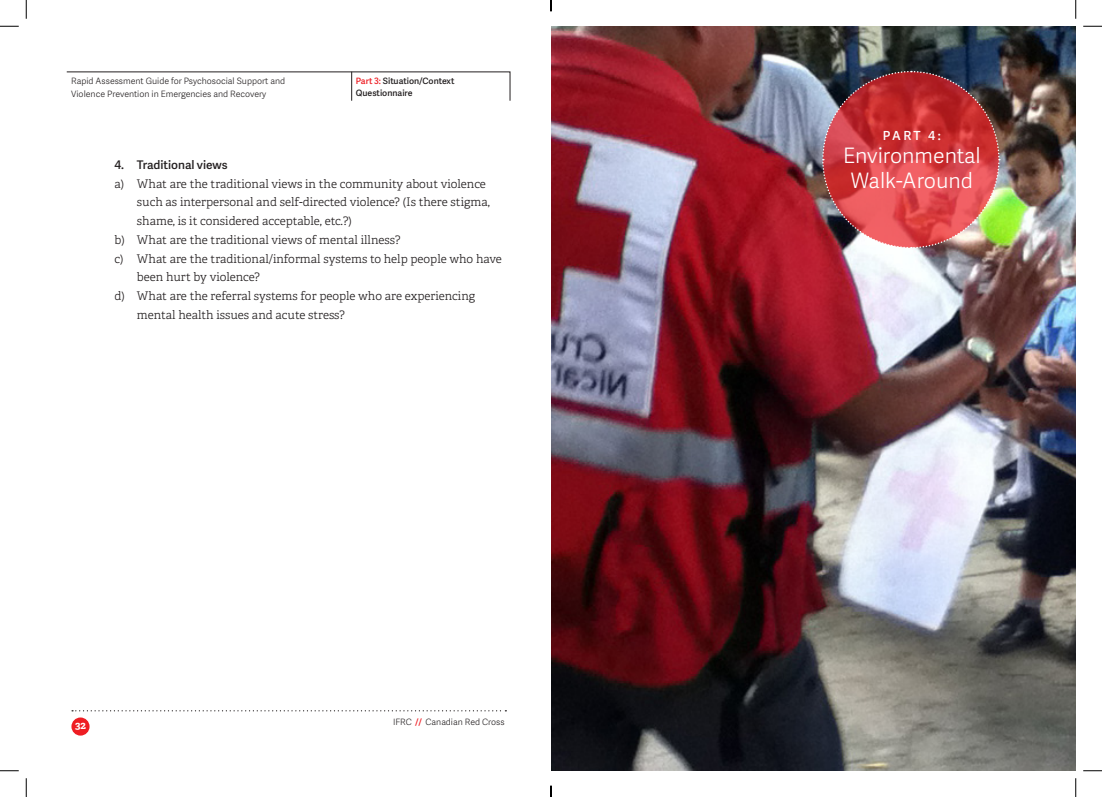
<style>
.page{position:relative;width:1102px;height:797px;background:#fff}
.page>*{position:absolute;margin:0;border:0;box-sizing:border-box;transform-origin:0 0}
.CircleHeads{font:300 21.25px "Adelle Sans";color:#fff}
.t1{font:600 12.5px "Adelle Sans";color:#fff}
.BODY-serif{font:300 11.88px/18.8px "Adelle";color:#231f20}
.BODY-serif-2{font:600 11.88px "Adelle Sans";color:#231f20}
.t2{font:700 10.5px "Adelle";color:#fff}
.t3{font:300 8.75px/12.5px "Adelle Sans";color:#231f20}
.t4{font:600 8.75px/12.5px "Adelle Sans";color:#231f20}
.s1{color:#ee1d23}
.s2{font-weight:600;color:#ee1d23}
</style>
<div class="page">
<svg style="left:66px;top:71px;width:445px;height:30px"></svg>
<svg style="left:72px;top:710px;width:434px;height:1px"></svg>
<div style="left:71px;top:717px;width:19px;height:18px;background:#ee1d23;border-radius:50%"></div>
<img style="left:551px;top:26px;width:525px;height:745px">
<img style="left:591px;top:70px;width:445px;height:179px">
<svg style="left:0;top:25px;width:19px;height:2px"></svg>
<svg style="left:1083px;top:25px;width:19px;height:2px"></svg>
<svg style="left:0;top:770px;width:19px;height:1px"></svg>
<svg style="left:1083px;top:770px;width:19px;height:1px"></svg>
<svg style="left:25px;top:0;width:2px;height:19px"></svg>
<svg style="left:25px;top:778px;width:2px;height:19px"></svg>
<svg style="left:1075px;top:0;width:1px;height:19px"></svg>
<svg style="left:1075px;top:778px;width:1px;height:19px"></svg>
<svg style="left:550px;top:0;width:2px;height:11px"></svg>
<svg style="left:550px;top:786px;width:2px;height:11px"></svg>
<p class="t3" style="left:71px;top:75px;width:215px">Rapid Assessment Guide for Psychosocial Support and<br>Violence Prevention in Emergencies and Recovery</p>
<p class="t4" style="left:356px;top:74px;width:100px"><span class="s1">Part 3:</span> Situation/Context<br>Questionnaire</p>
<p class="BODY-serif-2" style="left:114px;top:156px;width:115px">4. Traditional views</p>
<p class="BODY-serif" style="left:137px;top:174px;width:354px;text-indent:-22px">a) What are the traditional views in the community about violence such as interpersonal and self-directed violence? (Is there stigma, shame, is it considered acceptable, etc.?)</p>
<p class="BODY-serif" style="left:114px;top:231px;width:287px">b) What are the traditional views of mental illness?</p>
<p class="BODY-serif" style="left:137px;top:249px;width:366px;text-indent:-22px">c) What are the traditional/informal systems to help people who have been hurt by violence?</p>
<p class="BODY-serif" style="left:137px;top:287px;width:340px;text-indent:-22px">d) What are the referral systems for people who are experiencing mental health issues and acute stress?</p>
<p class="t2" style="left:75px;top:719px;width:12px">32</p>
<p class="t3" style="left:393px;top:715px;width:113px">IFRC <span class="s2">//</span> Canadian Red Cross</p>
<p class="t1" style="left:883px;top:126px;width:60px">PART 4:</p>
<p class="CircleHeads" style="left:843px;top:140px;width:139px">Environmental</p>
<p class="CircleHeads" style="left:851px;top:165px;width:124px">Walk-Around</p>
</div>
